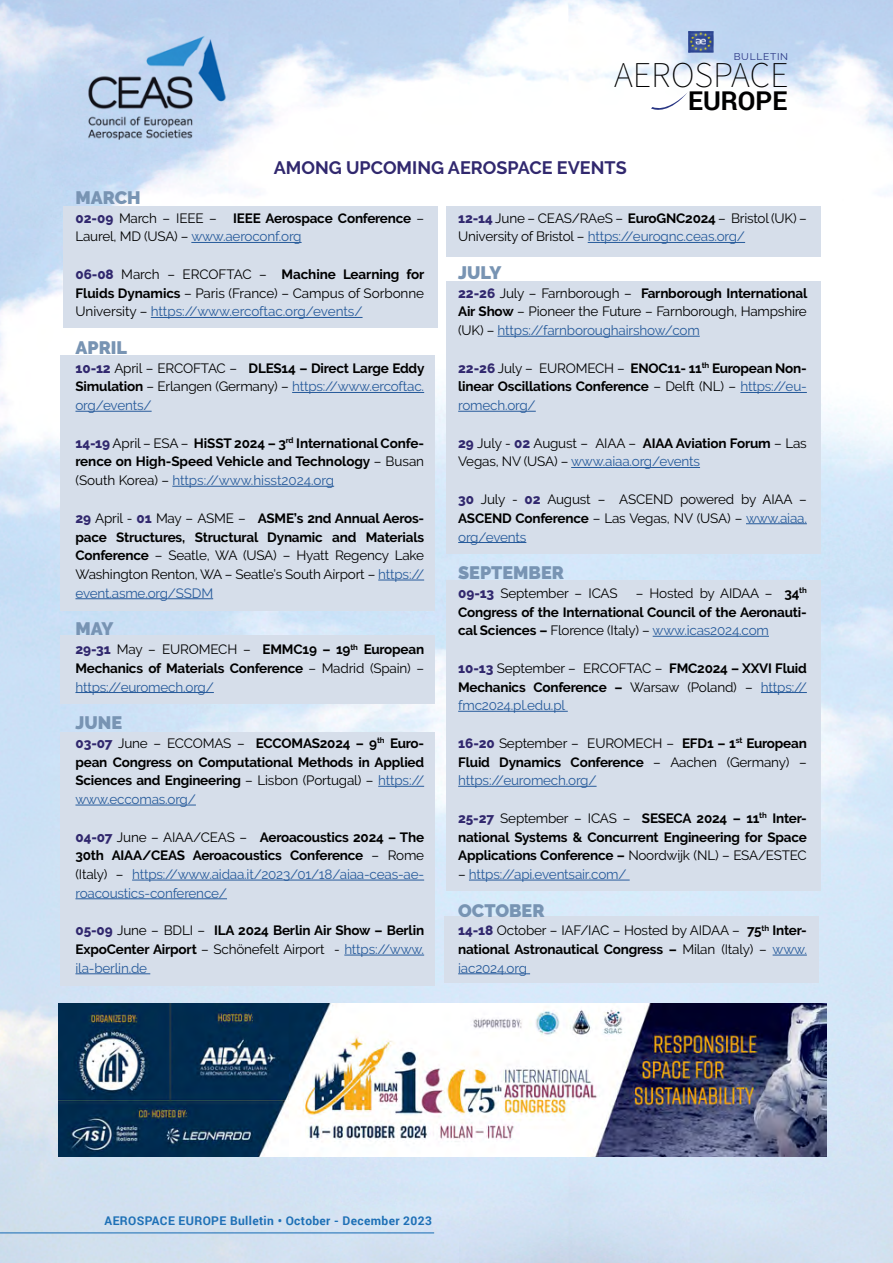
<style>
.page{position:relative;width:893px;height:1263px;background:#fff}
.page>*{position:absolute;margin:0;border:0;box-sizing:border-box;transform-origin:0 0}
.t1{font:200 36.15px "Source Sans Pro";color:#000}
.t2{font:700 25.95px "Roboto";color:#000}
.t3{font:900 18px "Raleway";color:#7894b3}
.t4{font:700 18px "Raleway";color:#31286e}
.t5{font:700 13.5px/18.8px "Raleway";letter-spacing:-.015em;color:#000;text-align:justify}
.t6{font:13.5px/18.8px "Raleway";letter-spacing:-.015em;color:#000;text-align:justify}
.t7{font:13.5px/18.8px "Raleway";letter-spacing:-.015em;color:#275b9b;text-align:justify}
.t8{font:700 12px "Roboto";letter-spacing:.03em;color:#1e70b6}
.t9{font:9.75px "Raleway";letter-spacing:.07em;color:#283583;scale:1.05 1}
.s1{font-weight:800;color:#31286e}
.s2{font-weight:700}
.s3{color:#275b9b}
.s4{font-weight:400}
.s5{font-weight:400;color:#275b9b}
.s6{color:#000}
.s7{font-weight:700;color:#000}
</style>
<div class="page">
<img style="left:0;top:0;width:893px;height:1263px">
<img style="left:689px;top:32px;width:24px;height:20px">
<svg style="left:651px;top:92px;width:37px;height:23px"></svg>
<hr style="left:0;top:1232px;width:434px;height:1px;background:#1e70b6">
<img style="left:82px;top:22px;width:147px;height:118px">
<div style="left:64px;top:206px;width:374px;height:122px;background:#d6deea"></div>
<div style="left:61px;top:355px;width:374px;height:256px;background:#d6deea"></div>
<div style="left:61px;top:636px;width:374px;height:68px;background:#d6deea"></div>
<div style="left:61px;top:733px;width:374px;height:252px;background:#d6deea"></div>
<div style="left:447px;top:206px;width:374px;height:51px;background:#d6deea"></div>
<div style="left:447px;top:281px;width:374px;height:272px;background:#d6deea"></div>
<div style="left:447px;top:580px;width:374px;height:311px;background:#d6deea"></div>
<div style="left:445px;top:916px;width:374px;height:66px;background:#d6deea"></div>
<hr style="left:191px;top:242px;width:111px;height:1px;background:#275b9b">
<hr style="left:151px;top:317px;width:212px;height:1px;background:#275b9b">
<hr style="left:292px;top:392px;width:132px;height:1px;background:#275b9b">
<hr style="left:75px;top:411px;width:77px;height:1px;background:#275b9b">
<hr style="left:172px;top:486px;width:162px;height:1px;background:#275b9b">
<hr style="left:378px;top:580px;width:46px;height:1px;background:#275b9b">
<hr style="left:75px;top:598px;width:138px;height:1px;background:#275b9b">
<hr style="left:75px;top:692px;width:139px;height:1px;background:#275b9b">
<hr style="left:378px;top:786px;width:46px;height:1px;background:#275b9b">
<hr style="left:75px;top:805px;width:121px;height:1px;background:#275b9b">
<hr style="left:132px;top:880px;width:292px;height:1px;background:#275b9b">
<hr style="left:75px;top:898px;width:152px;height:1px;background:#275b9b">
<hr style="left:344px;top:955px;width:80px;height:1px;background:#275b9b">
<hr style="left:75px;top:973px;width:75px;height:1px;background:#275b9b">
<hr style="left:588px;top:242px;width:157px;height:1px;background:#275b9b">
<hr style="left:498px;top:336px;width:202px;height:1px;background:#275b9b">
<hr style="left:740px;top:392px;width:67px;height:1px;background:#275b9b">
<hr style="left:458px;top:411px;width:78px;height:1px;background:#275b9b">
<hr style="left:571px;top:467px;width:129px;height:1px;background:#275b9b">
<hr style="left:746px;top:523px;width:61px;height:1px;background:#275b9b">
<hr style="left:458px;top:542px;width:68px;height:1px;background:#275b9b">
<hr style="left:653px;top:636px;width:116px;height:1px;background:#275b9b">
<hr style="left:761px;top:692px;width:46px;height:1px;background:#275b9b">
<hr style="left:458px;top:711px;width:110px;height:1px;background:#275b9b">
<hr style="left:458px;top:786px;width:139px;height:1px;background:#275b9b">
<hr style="left:469px;top:880px;width:161px;height:1px;background:#275b9b">
<hr style="left:773px;top:955px;width:34px;height:1px;background:#275b9b">
<hr style="left:458px;top:973px;width:72px;height:1px;background:#275b9b">
<img style="left:59px;top:1004px;width:767px;height:152px">
<p class="t9" style="left:734px;top:51px;width:53px">BULLETIN</p>
<h1 class="t1" style="left:614px;top:53px;width:176px">AEROSPACE</h1>
<h2 class="t2" style="left:688px;top:82px;width:101px">EUROPE</h2>
<h3 class="t4" style="left:274px;top:158px;width:354px">AMONG UPCOMING AEROSPACE EVENTS</h3>
<h3 class="t3" style="left:75px;top:187px;width:67px">MARCH</h3>
<p class="t6" style="left:75px;top:209px;width:350px"><span class="s1">02-09</span> March – IEEE – <span class="s2">IEEE Aerospace Conference</span> –<br>Laurel, MD (USA) – <span class="s3">www.aeroconf.org</span></p>
<p class="t6" style="left:75px;top:265px;width:350px"><span class="s1">06-08</span> March – ERCOFTAC – <span class="s2">Machine Learning for Fluids Dynamics</span> – Paris (France) – Campus of Sorbonne University – <span class="s3">https://www.ercoftac.org/events/</span></p>
<h3 class="t3" style="left:75px;top:337px;width:53px">APRIL</h3>
<p class="t6" style="left:75px;top:359px;width:351px"><span class="s1">10-12</span> April – ERCOFTAC – <span class="s2">DLES14 – Direct Large Eddy Simulation</span> – Erlangen (Germany) – <span class="s3">https://www.ercoftac. org/events/</span></p>
<p class="t5" style="left:75px;top:434px;width:350px"><span class="s1">14-19</span> <span class="s4">April – ESA –</span> HiSST 2024 – 3<sup>rd</sup> International Confe&shy;rence on High-Speed Vehicle and Technology <span class="s4">– Busan (South Korea) –</span> <span class="s5">https://www.hisst2024.org</span></p>
<p class="t6" style="left:75px;top:509px;width:350px"><span class="s1">29</span> April - <span class="s1">01</span> May – ASME – <span class="s2">ASME’s 2nd Annual Aeros&shy;pace Structures, Structural Dynamic and Materials Conference</span> – Seatle, WA (USA) – Hyatt Regency Lake Washington Renton, WA – Seatle’s South Airport – <span class="s3">https:// event.asme.org/SSDM</span></p>
<h3 class="t3" style="left:75px;top:618px;width:40px">MAY</h3>
<p class="t5" style="left:75px;top:640px;width:350px"><span class="s1">29-31</span> <span class="s4">May – EUROMECH –</span> EMMC19 – 19<sup>th</sup> European Mechanics of Materials Conference <span class="s4">– Madrid (Spain) – </span><span class="s5">https://euromech.org/</span></p>
<h3 class="t3" style="left:75px;top:712px;width:48px">JUNE</h3>
<p class="t5" style="left:75px;top:734px;width:350px"><span class="s1">03-07</span> <span class="s4">June – ECCOMAS –</span> ECCOMAS2024 – 9<sup>th</sup> Euro&shy;pean Congress on Computational Methods in Applied Sciences and Engineering <span class="s4">– Lisbon (Portugal) –</span> <span class="s5">https:// www.eccomas.org/</span></p>
<p class="t7" style="left:75px;top:827px;width:350px"><span class="s1">04-07</span> <span class="s6">June – AIAA/CEAS –</span> <span class="s7">Aeroacoustics 2024 – The 30th AIAA/CEAS Aeroacoustics Conference</span> <span class="s6">– Rome (Italy) –</span> https://www.aidaa.it/2023/01/18/aiaa-ceas-ae&shy;roacoustics-conference/</p>
<p class="t5" style="left:75px;top:921px;width:350px"><span class="s1">05-09</span> <span class="s4">June – BDLI –</span> ILA 2024 Berlin Air Show – Berlin ExpoCenter Airport <span class="s4">– Schönefelt Airport -</span> <span class="s5">https://www. ila-berlin.de</span></p>
<p class="t6" style="left:458px;top:209px;width:350px"><span class="s1">12-14</span> June – CEAS/RAeS – <span class="s2">EuroGNC2024</span> – Bristol (UK) –<br>University of Bristol – <span class="s3">https://eurognc.ceas.org/</span></p>
<h3 class="t3" style="left:458px;top:262px;width:45px">JULY</h3>
<p class="t6" style="left:458px;top:284px;width:351px"><span class="s1">22-26</span> July – Farnborough – <span class="s2">Farnborough International Air Show</span> – Pioneer the Future – Farnborough, Hampshire (UK) – <span class="s3">https://farnboroughairshow/com</span></p>
<p class="t5" style="left:458px;top:359px;width:350px"><span class="s1">22-26</span> <span class="s4">July – EUROMECH –</span> ENOC11- 11<sup>th</sup> European Non&shy;linear Oscillations Conference <span class="s4">– Delft (NL) –</span> <span class="s5">https://eu&shy;romech.org/</span></p>
<p class="t6" style="left:458px;top:434px;width:350px"><span class="s1">29</span> July - <span class="s1">02</span> August – AIAA – <span class="s2">AIAA Aviation Forum</span> – Las<br>Vegas, NV (USA) – <span class="s3">www.aiaa.org/events</span></p>
<p class="t6" style="left:458px;top:490px;width:350px"><span class="s1">30</span> July - <span class="s1">02</span> August – ASCEND powered by AIAA – <span class="s2">ASCEND Conference</span> – Las Vegas, NV (USA) – <span class="s3">www.aiaa. org/events</span></p>
<h3 class="t3" style="left:458px;top:562px;width:107px">SEPTEMBER</h3>
<p class="t6" style="left:458px;top:584px;width:161px"><span class="s1">09-13</span> September – ICAS</p>
<p class="t5" style="left:458px;top:584px;width:350px;text-indent:178px"><span class="s4">– Hosted by AIDAA –</span> 34<sup>th </sup>Congress of the International Council of the Aeronauti&shy;cal Sciences – <span class="s4">Florence (Italy) –</span> <span class="s5">www.icas2024.com</span></p>
<p class="t5" style="left:458px;top:659px;width:350px"><span class="s1">10-13</span> <span class="s4">September – ERCOFTAC –</span> FMC2024 – XXVI Fluid Mechanics Conference – <span class="s4">Warsaw (Poland) –</span> <span class="s5">https:// fmc2024.pl.edu.pl</span></p>
<p class="t5" style="left:458px;top:734px;width:350px"><span class="s1">16-20</span> <span class="s4">September – EUROMECH –</span> EFD1 – 1<sup>st</sup> European Fluid Dynamics Conference <span class="s4">– Aachen (Germany) – </span><span class="s5">https://euromech.org/</span></p>
<p class="t5" style="left:458px;top:809px;width:350px"><span class="s1">25-27</span> <span class="s4">September – ICAS –</span> SESECA 2024 – 11<sup>th</sup> Inter&shy;national Systems &amp; Concurrent Engineering for Space Applications Conference – <span class="s4">Noordwijk (NL) – ESA/ESTEC</span></p>
<p class="t7" style="left:458px;top:865px;width:170px"><span class="s6">–</span> https://api.eventsair.com/</p>
<h3 class="t3" style="left:458px;top:900px;width:88px">OCTOBER</h3>
<p class="t6" style="left:458px;top:921px;width:350px"><span class="s1">14-18</span> October – IAF/IAC – Hosted by AIDAA – <span class="s2">75</span><sup>th</sup> <span class="s2">Inter&shy;national Astronautical Congress –</span> Milan (Italy) – <span class="s3">www. iac2024.org</span></p>
<p class="t8" style="left:105px;top:1212px;width:329px">AEROSPACE EUROPE Bulletin • October - December 2023</p>
</div>
